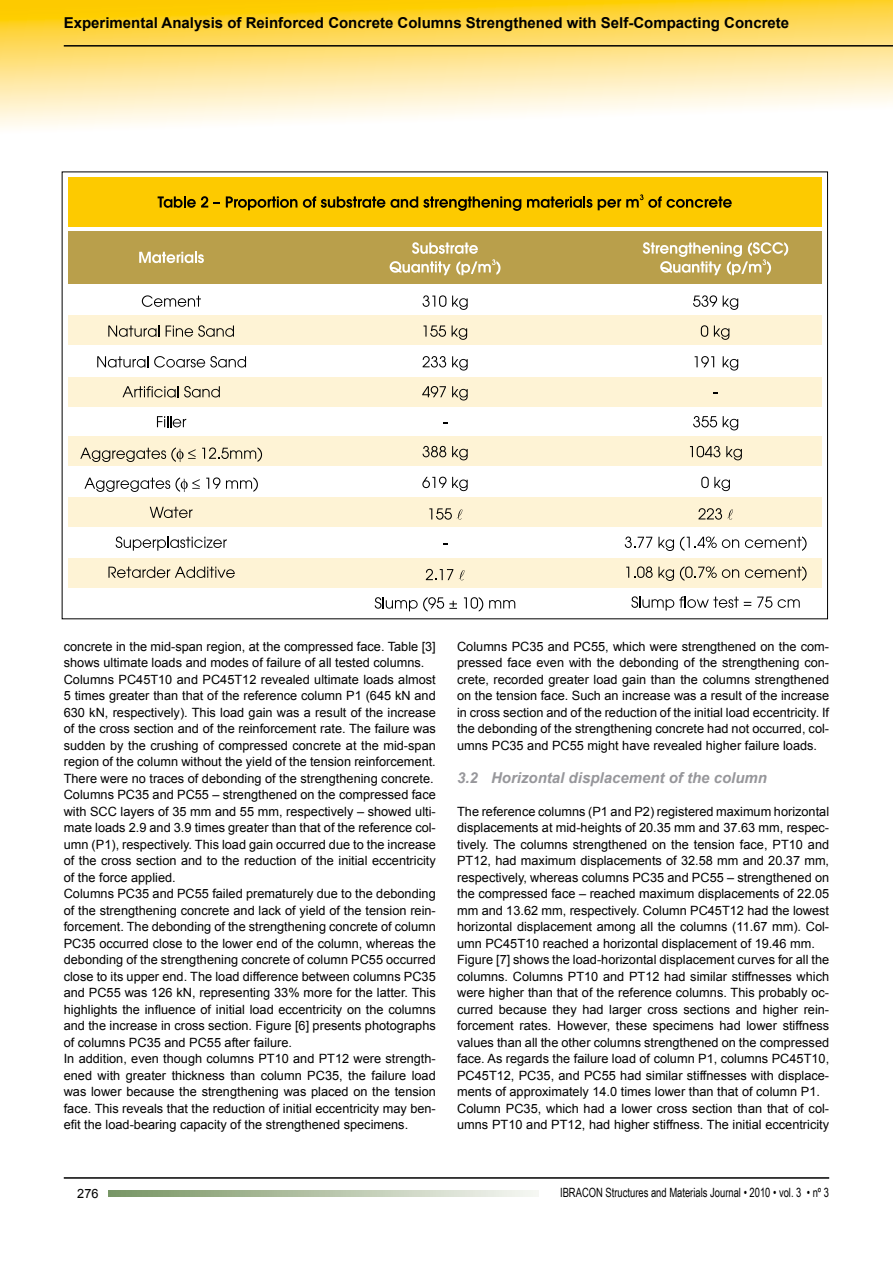
<style>
.page{position:relative;width:893px;height:1263px;background:#fff}
.page>*{position:absolute;margin:0;border:0;box-sizing:border-box;transform-origin:0 0}
.t1{font:700 15px "Arial";color:#000}
.t2{font:italic 700 15px "Arial";color:#97979b}
.t3{font:12.75px/16.5px "Arial";color:#000}
.t4{font:12.75px "Arial Narrow";color:#000;scale:.9 1}
</style>
<div class="page">
<svg style="left:0;top:0;width:893px;height:128px;background:#fee691"></svg>
<hr style="left:64px;top:1177px;width:765px;height:2px;background:#000">
<hr style="left:64px;top:45px;width:829px;height:2px;background:#000">
<svg style="left:108px;top:1190px;width:431px;height:6px;background:#b6c5aa"></svg>
<div style="left:68px;top:315px;width:753px;height:30px;background:#fef3d5"></div>
<div style="left:68px;top:377px;width:753px;height:29px;background:#fef3d5"></div>
<div style="left:68px;top:436px;width:753px;height:30px;background:#fef3d5"></div>
<div style="left:68px;top:498px;width:753px;height:29px;background:#fef3d5"></div>
<div style="left:68px;top:558px;width:753px;height:29px;background:#fef3d5"></div>
<div style="left:68px;top:177px;width:753px;height:50px;background:#fdca00"></div>
<div style="left:68px;top:231px;width:753px;height:53px;background:#b99f4b"></div>
<svg style="left:158px;top:196px;width:50px;height:12px"></svg>
<svg style="left:214px;top:202px;width:6px;height:2px"></svg>
<svg style="left:226px;top:196px;width:71px;height:14px"></svg>
<svg style="left:303px;top:196px;width:218px;height:15px"></svg>
<svg style="left:527px;top:196px;width:65px;height:12px"></svg>
<svg style="left:598px;top:194px;width:134px;height:16px"></svg>
<svg style="left:139px;top:252px;width:65px;height:11px"></svg>
<svg style="left:390px;top:242px;width:110px;height:33px"></svg>
<svg style="left:643px;top:242px;width:145px;height:33px"></svg>
<svg style="left:142px;top:295px;width:59px;height:12px"></svg>
<svg style="left:422px;top:295px;width:24px;height:12px"></svg>
<svg style="left:452px;top:296px;width:16px;height:14px"></svg>
<svg style="left:693px;top:295px;width:24px;height:12px"></svg>
<svg style="left:723px;top:296px;width:15px;height:14px"></svg>
<svg style="left:108px;top:325px;width:51px;height:12px"></svg>
<svg style="left:166px;top:325px;width:68px;height:12px"></svg>
<svg style="left:423px;top:325px;width:23px;height:12px"></svg>
<svg style="left:452px;top:325px;width:15px;height:15px"></svg>
<svg style="left:701px;top:325px;width:7px;height:12px"></svg>
<svg style="left:714px;top:325px;width:15px;height:15px"></svg>
<svg style="left:97px;top:356px;width:51px;height:12px"></svg>
<svg style="left:154px;top:356px;width:92px;height:12px"></svg>
<svg style="left:423px;top:356px;width:23px;height:12px"></svg>
<svg style="left:452px;top:356px;width:16px;height:15px"></svg>
<svg style="left:695px;top:356px;width:19px;height:11px"></svg>
<svg style="left:723px;top:356px;width:15px;height:15px"></svg>
<svg style="left:122px;top:386px;width:98px;height:11px"></svg>
<svg style="left:422px;top:386px;width:24px;height:11px"></svg>
<svg style="left:452px;top:386px;width:16px;height:14px"></svg>
<svg style="left:157px;top:416px;width:29px;height:11px"></svg>
<svg style="left:693px;top:416px;width:24px;height:11px"></svg>
<svg style="left:723px;top:416px;width:15px;height:14px"></svg>
<svg style="left:202px;top:447px;width:60px;height:15px"></svg>
<svg style="left:80px;top:447px;width:116px;height:15px"></svg>
<svg style="left:422px;top:446px;width:24px;height:11px"></svg>
<svg style="left:452px;top:446px;width:16px;height:14px"></svg>
<svg style="left:690px;top:446px;width:30px;height:11px"></svg>
<svg style="left:726px;top:446px;width:16px;height:14px"></svg>
<svg style="left:206px;top:477px;width:14px;height:12px"></svg>
<svg style="left:226px;top:477px;width:32px;height:15px"></svg>
<svg style="left:84px;top:477px;width:116px;height:15px"></svg>
<svg style="left:422px;top:477px;width:46px;height:14px"></svg>
<svg style="left:701px;top:477px;width:29px;height:14px"></svg>
<svg style="left:150px;top:507px;width:43px;height:11px"></svg>
<svg style="left:429px;top:508px;width:33px;height:12px"></svg>
<svg style="left:698px;top:508px;width:35px;height:12px"></svg>
<svg style="left:116px;top:536px;width:111px;height:15px"></svg>
<svg style="left:625px;top:536px;width:27px;height:12px"></svg>
<svg style="left:658px;top:537px;width:16px;height:14px"></svg>
<svg style="left:680px;top:536px;width:59px;height:15px"></svg>
<svg style="left:745px;top:536px;width:62px;height:15px"></svg>
<svg style="left:108px;top:567px;width:127px;height:11px"></svg>
<svg style="left:426px;top:569px;width:27px;height:11px"></svg>
<svg style="left:459px;top:570px;width:5px;height:10px"></svg>
<svg style="left:626px;top:566px;width:48px;height:15px"></svg>
<svg style="left:680px;top:566px;width:59px;height:15px"></svg>
<svg style="left:745px;top:566px;width:62px;height:15px"></svg>
<svg style="left:375px;top:597px;width:82px;height:14px"></svg>
<svg style="left:464px;top:597px;width:19px;height:14px"></svg>
<svg style="left:489px;top:600px;width:26px;height:8px"></svg>
<svg style="left:631px;top:596px;width:120px;height:14px"></svg>
<svg style="left:757px;top:597px;width:15px;height:11px"></svg>
<svg style="left:778px;top:599px;width:22px;height:9px"></svg>
<p class="t1" style="left:64px;top:13px;width:727px">Experimental Analysis of Reinforced Concrete Columns Strengthened with Self-Compacting Concrete</p>
<p class="t3" style="left:64px;top:638px;width:374px">concrete in the mid-span region, at the compressed face. Table [3] shows ultimate loads and modes of failure of all tested columns.<br>Columns PC45T10 and PC45T12 revealed ultimate loads almost 5 times greater than that of the reference column P1 (645 kN and 630 kN, respectively). This load gain was a result of the increase of the cross section and of the reinforcement rate. The failure was sudden by the crushing of compressed concrete at the mid-span region of the column without the yield of the tension reinforcement.<br>There were no traces of debonding of the strengthening concrete.<br>Columns PC35 and PC55 – strengthened on the compressed face with SCC layers of 35 mm and 55 mm, respectively – showed ulti&shy;mate loads 2.9 and 3.9 times greater than that of the reference col&shy;umn (P1), respectively. This load gain occurred due to the increase of the cross section and to the reduction of the initial eccentricity of the force applied.<br>Columns PC35 and PC55 failed prematurely due to the debonding of the strengthening concrete and lack of yield of the tension rein&shy;forcement. The debonding of the strengthening concrete of column PC35 occurred close to the lower end of the column, whereas the debonding of the strengthening concrete of column PC55 occurred close to its upper end. The load difference between columns PC35 and PC55 was 126 kN, representing 33% more for the latter. This highlights the influence of initial load eccentricity on the columns and the increase in cross section. Figure [6] presents photographs of columns PC35 and PC55 after failure.<br>In addition, even though columns PT10 and PT12 were strength&shy;ened with greater thickness than column PC35, the failure load was lower because the strengthening was placed on the tension face. This reveals that the reduction of initial eccentricity may ben&shy;efit the load-bearing capacity of the strengthened specimens.</p>
<p class="t3" style="left:457px;top:638px;width:374px;text-align:justify">Columns PC35 and PC55, which were strengthened on the com&shy;pressed face even with the debonding of the strengthening con&shy;crete, recorded greater load gain than the columns strengthened on the tension face. Such an increase was a result of the increase in cross section and of the reduction of the initial load eccentricity. If the debonding of the strengthening concrete had not occurred, col&shy;umns PC35 and PC55 might have revealed higher failure loads.</p>
<p class="t2" style="left:457px;top:768px;width:311px">3.2 Horizontal displacement of the column</p>
<p class="t3" style="left:457px;top:803px;width:374px">The reference columns (P1 and P2) registered maximum horizontal displacements at mid-heights of 20.35 mm and 37.63 mm, respec&shy;tively. The columns strengthened on the tension face, PT10 and PT12, had maximum displacements of 32.58 mm and 20.37 mm, respectively, whereas columns PC35 and PC55 – strengthened on the compressed face – reached maximum displacements of 22.05 mm and 13.62 mm, respectively. Column PC45T12 had the lowest horizontal displacement among all the columns (11.67 mm). Col&shy;umn PC45T10 reached a horizontal displacement of 19.46 mm.<br>Figure [7] shows the load-horizontal displacement curves for all the columns. Columns PT10 and PT12 had similar stiffnesses which were higher than that of the reference columns. This probably oc&shy;curred because they had larger cross sections and higher rein&shy;forcement rates. However, these specimens had lower stiffness values than all the other columns strengthened on the compressed face. As regards the failure load of column P1, columns PC45T10, PC45T12, PC35, and PC55 had similar stiffnesses with displace&shy;ments of approximately 14.0 times lower than that of column P1.<br>Column PC35, which had a lower cross section than that of col&shy;umns PT10 and PT12, had higher stiffness. The initial eccentricity</p>
<p class="t3" style="left:77px;top:1185px;width:23px">276</p>
<p class="t4" style="left:560px;top:1183px;width:300px">IBRACON Structures and Materials Journal • 2010 • vol. 3 • nº 3</p>
</div>
